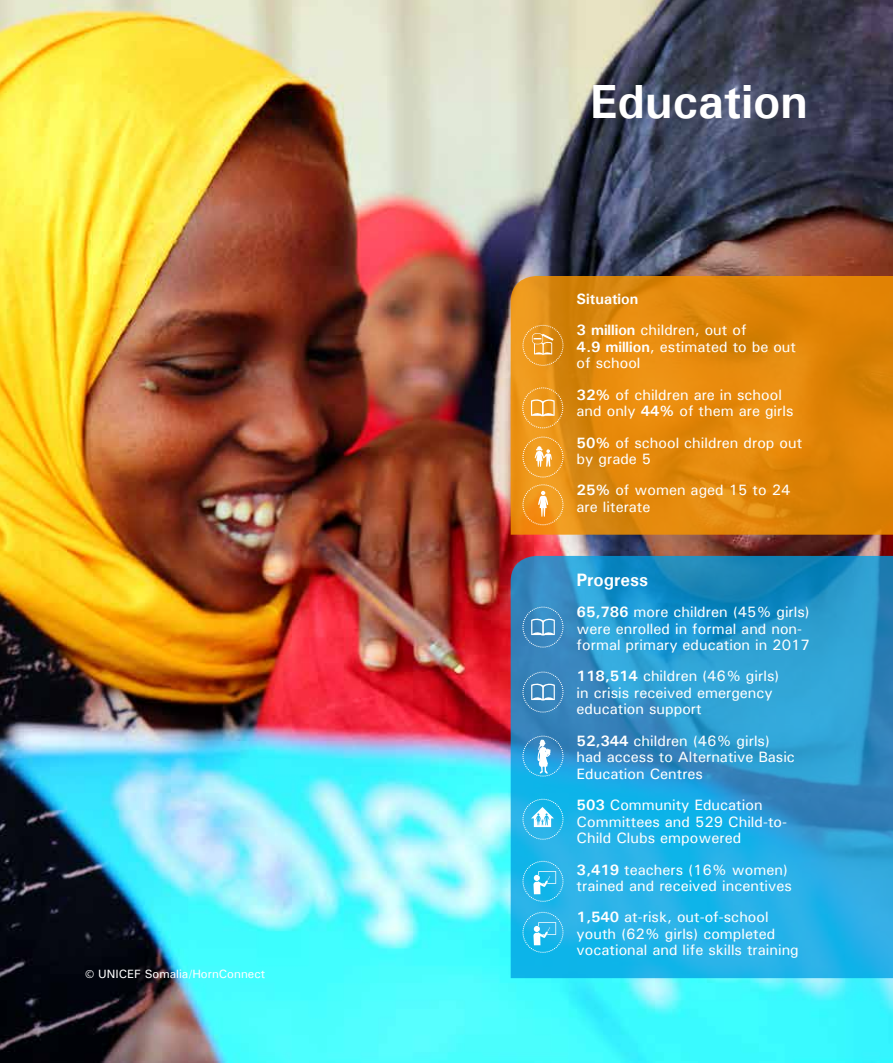
<style>
.page{position:relative;width:893px;height:1063px;background:#fff}
.page>*{position:absolute;margin:0;border:0;box-sizing:border-box;transform-origin:0 0}
.t1{font:700 48px "Univers";color:#fff}
.t2{font:700 18px "Univers";color:#fff}
.t3{font:500 15px/16.5px "Univers";color:#fff}
.t4{font:700 15px/31.3px "Univers";color:#fff}
.t5{font:500 12px "Univers";color:#fff}
.s1{font-family:"Rijksoverheid Sans Heading";font-weight:400}
.s2{font-weight:500}
.s3{font-weight:700}
</style>
<div class="page">
<img style="left:0;top:0;width:893px;height:1063px">
<svg style="left:511px;top:276px;width:382px;height:259px;background:#e0880c"></svg>
<div style="left:522px;top:325px;width:41px;height:41px;border:1px dashed #fff;border-radius:50%"></div>
<svg style="left:532px;top:333px;width:22px;height:22px"></svg>
<div style="left:522px;top:387px;width:41px;height:41px;border:1px dashed #fff;border-radius:50%"></div>
<svg style="left:531px;top:398px;width:24px;height:18px"></svg>
<div style="left:522px;top:437px;width:41px;height:41px;border:1px dashed #fff;border-radius:50%"></div>
<svg style="left:535px;top:446px;width:17px;height:21px"></svg>
<div style="left:522px;top:484px;width:41px;height:41px;border:1px dashed #fff;border-radius:50%"></div>
<svg style="left:538px;top:491px;width:10px;height:26px"></svg>
<svg style="left:511px;top:556px;width:382px;height:422px;background:#279fd5"></svg>
<div style="left:522px;top:607px;width:41px;height:41px;border:1px dashed #fff;border-radius:50%"></div>
<svg style="left:531px;top:617px;width:24px;height:19px"></svg>
<div style="left:522px;top:672px;width:41px;height:41px;border:1px dashed #fff;border-radius:50%"></div>
<svg style="left:531px;top:682px;width:24px;height:19px"></svg>
<div style="left:522px;top:736px;width:41px;height:41px;border:1px dashed #fff;border-radius:50%"></div>
<svg style="left:538px;top:739px;width:12px;height:35px"></svg>
<div style="left:522px;top:799px;width:41px;height:41px;border:1px dashed #fff;border-radius:50%"></div>
<svg style="left:531px;top:807px;width:23px;height:20px"></svg>
<div style="left:522px;top:861px;width:41px;height:41px;border:1px dashed #fff;border-radius:50%"></div>
<svg style="left:533px;top:871px;width:23px;height:23px"></svg>
<div style="left:522px;top:912px;width:41px;height:41px;border:1px dashed #fff;border-radius:50%"></div>
<svg style="left:533px;top:922px;width:23px;height:23px"></svg>
<p class="t5" style="left:85px;top:967px;width:182px"><span class="s1">©</span> UNICEF Somalia/HornConnect</p>
<h1 class="t1" style="left:590px;top:71px;width:219px">Education</h1>
<p class="t4" style="left:577px;top:283px;width:171px">Situation<br>3 million <span class="s2">children, out of</span></p>
<p class="t3" style="left:577px;top:338px;width:221px"><span class="s3">4.9 million</span>, estimated to be out of school</p>
<p class="t3" style="left:577px;top:386px;width:218px"><span class="s3">32%</span> of children are in school and only <span class="s3">44%</span> of them are girls</p>
<p class="t3" style="left:577px;top:434px;width:227px"><span class="s3">50%</span> of school children drop out by grade 5</p>
<p class="t3" style="left:577px;top:482px;width:215px"><span class="s3">25%</span> of women aged 15 to 24 are literate</p>
<p class="t2" style="left:577px;top:568px;width:73px">Progress</p>
<p class="t3" style="left:577px;top:603px;width:235px"><span class="s3">65,786</span> more children (45% girls) were enrolled in formal and non&shy;formal primary education in 2017</p>
<p class="t3" style="left:577px;top:668px;width:204px"><span class="s3">118,514</span> children (46% girls) in crisis received emergency education support</p>
<p class="t3" style="left:577px;top:732px;width:220px"><span class="s3">52,344</span> children (46% girls) had access to Alternative Basic<br>Education Centres</p>
<p class="t3" style="left:577px;top:796px;width:212px"><span class="s3">503</span> Community Education<br>Committees and 529 Child-to-<br>Child Clubs empowered</p>
<p class="t3" style="left:577px;top:861px;width:217px"><span class="s3">3,419</span> teachers (16% women) trained and received incentives</p>
<p class="t3" style="left:577px;top:909px;width:224px"><span class="s3">1,540</span> at-risk, out-of-school youth (62% girls) completed vocational and life skills training</p>
</div>
